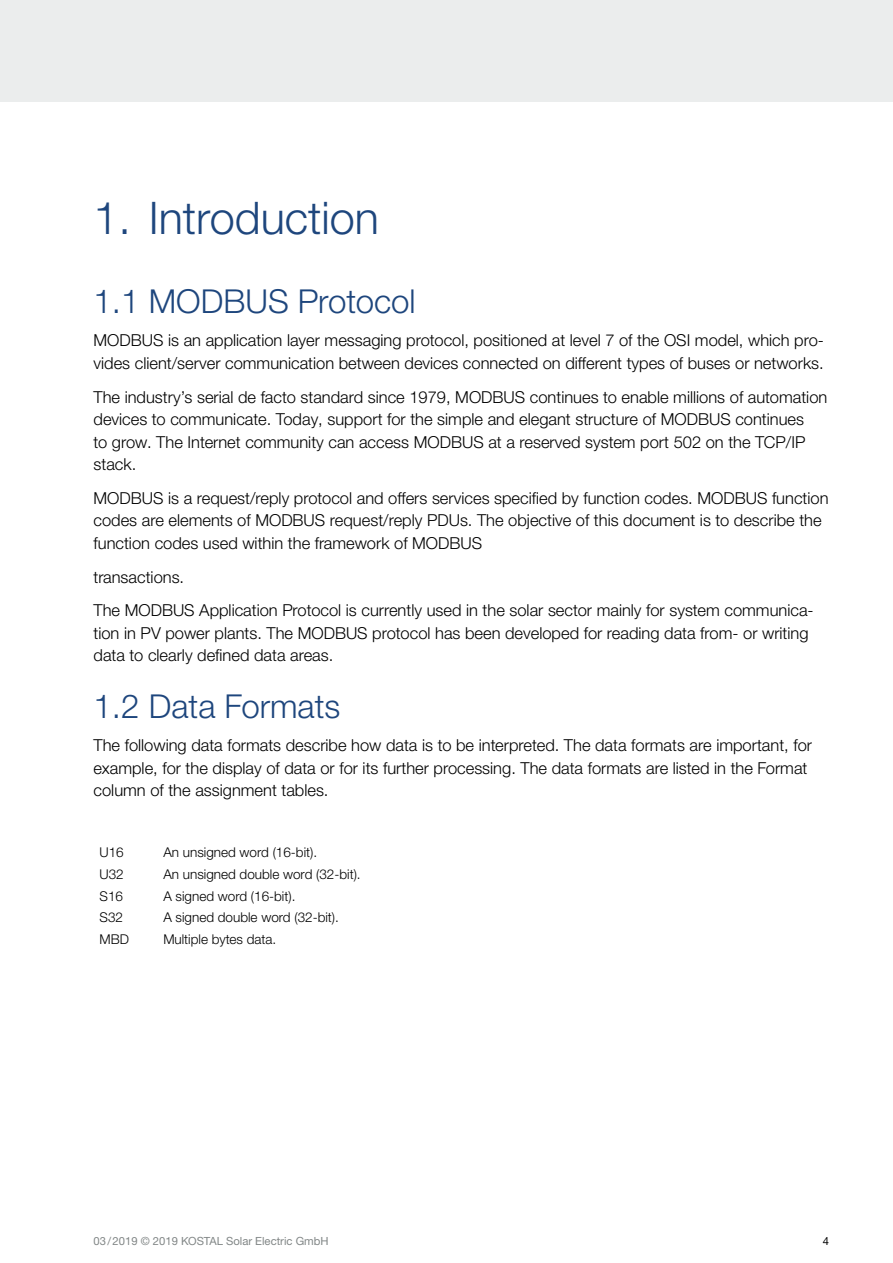
<style>
.page{position:relative;width:893px;height:1263px;background:#fff}
.page>*{position:absolute;margin:0;border:0;box-sizing:border-box;transform-origin:0 0}
.t1{font:300 45px "Helvetica Neue LTW1 G";color:#1e467d}
.t2{font:300 33px "Helvetica Neue LTW1 G";color:#1e467d}
.Copy{font:300 16.5px/22.5px "Helvetica Neue LTW1 G";color:#000}
.Copy_Tabelle{font:300 13.5px "Helvetica Neue LTW1 G";color:#000}
.t3{font:11.25px "Helvetica Neue LTW1 G";color:#828787}
.t4{font:11.25px "Helvetica Neue LTW1 G";color:#000}
</style>
<div class="page">
<div style="left:0;top:0;width:893px;height:102px;background:#ebeded"></div>
<p class="t1" style="left:94px;top:190px;width:287px">1. Introduction</p>
<p class="t2" style="left:94px;top:281px;width:324px">1.1 MODBUS Protocol</p>
<p class="Copy" style="left:94px;top:329px;width:732px">MODBUS is an application layer messaging protocol, positioned at level 7 of the OSI model, which pro&shy;vides client/server communication between devices connected on different types of buses or networks.</p>
<p class="Copy" style="left:94px;top:385px;width:735px">The industry’s serial de facto standard since 1979, MODBUS continues to enable millions of automation devices to communicate. Today, support for the simple and elegant structure of MODBUS continues<br>to grow. The Internet community can access MODBUS at a reserved system port 502 on the TCP/IP stack.</p>
<p class="Copy" style="left:94px;top:487px;width:736px">MODBUS is a request/reply protocol and offers services specified by function codes. MODBUS function codes are elements of MODBUS request/reply PDUs. The objective of this document is to describe the function codes used within the framework of MODBUS</p>
<p class="Copy" style="left:94px;top:565px;width:92px">transactions.</p>
<p class="Copy" style="left:94px;top:599px;width:722px">The MODBUS Application Protocol is currently used in the solar sector mainly for system communica&shy;tion in PV power plants. The MODBUS protocol has been developed for reading data from- or writing data to clearly defined data areas.</p>
<p class="t2" style="left:94px;top:686px;width:248px">1.2 Data Formats</p>
<p class="Copy" style="left:94px;top:734px;width:720px">The following data formats describe how data is to be interpreted. The data formats are important, for example, for the display of data or for its further processing. The data formats are listed in the Format column of the assignment tables.</p>
<p class="Copy_Tabelle" style="left:100px;top:844px;width:26px">U16</p>
<p class="Copy_Tabelle" style="left:163px;top:844px;width:155px">An unsigned word (16-bit).</p>
<p class="Copy_Tabelle" style="left:100px;top:866px;width:26px">U32</p>
<p class="Copy_Tabelle" style="left:163px;top:866px;width:199px">An unsigned double word (32-bit).</p>
<p class="Copy_Tabelle" style="left:100px;top:888px;width:25px">S16</p>
<p class="Copy_Tabelle" style="left:163px;top:888px;width:134px">A signed word (16-bit).</p>
<p class="Copy_Tabelle" style="left:100px;top:909px;width:25px">S32</p>
<p class="Copy_Tabelle" style="left:163px;top:909px;width:177px">A signed double word (32-bit).</p>
<p class="Copy_Tabelle" style="left:100px;top:931px;width:31px">MBD</p>
<p class="Copy_Tabelle" style="left:163px;top:931px;width:115px">Multiple bytes data.</p>
<p class="t3" style="left:94px;top:1234px;width:237px">03/2019 © 2019 KOSTAL Solar Electric GmbH</p>
<p class="t4" style="left:823px;top:1234px;width:8px">4</p>
</div>
